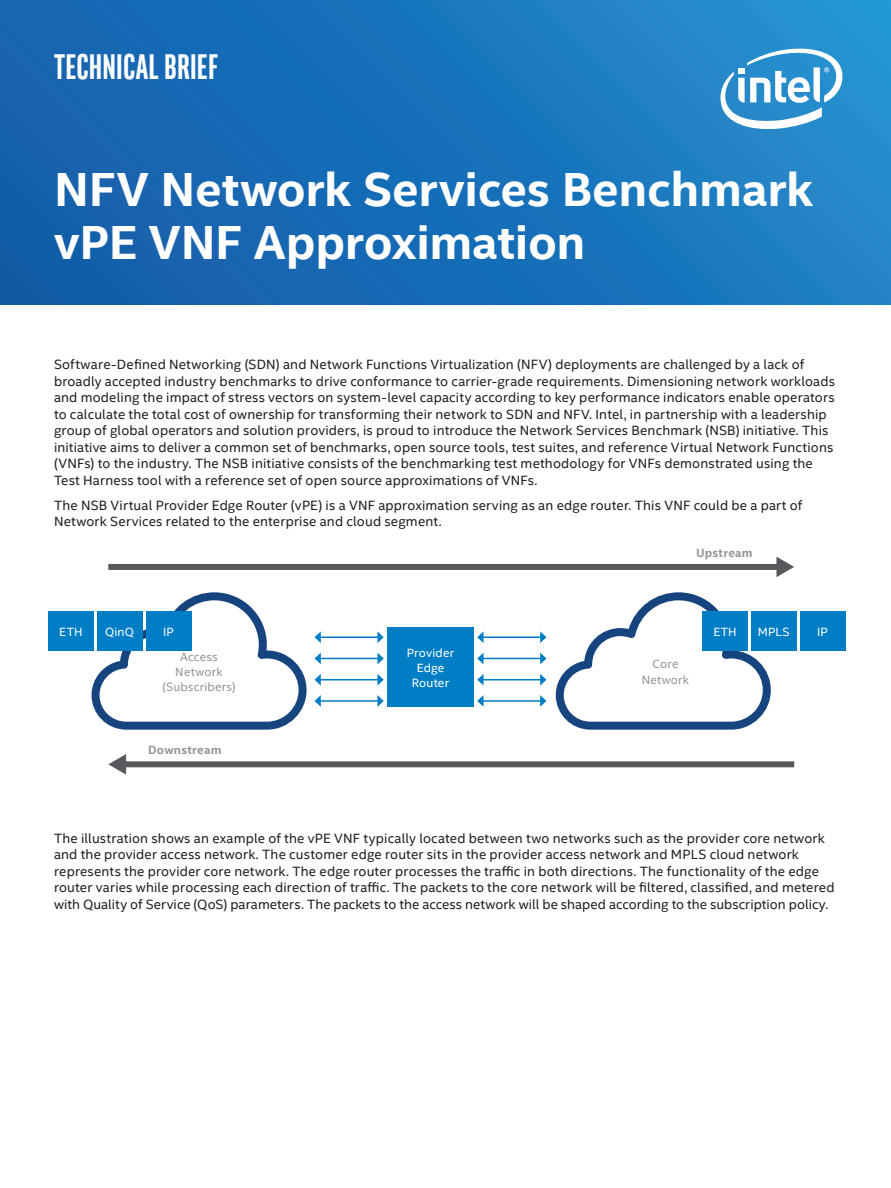
<style>
.page{position:relative;width:891px;height:1188px;background:#fff}
.page>*{position:absolute;margin:0;border:0;box-sizing:border-box;transform-origin:0 0}
.t1{font:700 48px/52.5px "Intel Clear";letter-spacing:-.005em;color:#fff}
.t2{font:700 36px "Intel Clear Pro";letter-spacing:.025em;color:#fff}
.t3{font:13.5px/16.5px "Intel Clear";letter-spacing:.01em;color:#231f20}
.t4{font:12px/15.3px "Intel Clear";letter-spacing:.015em;color:#939598;text-align:center}
.t5{font:12px/15.3px "Intel Clear";letter-spacing:.02em;color:#fff;text-align:center}
.t6{font:700 12px "Intel Clear";letter-spacing:.02em;color:#939598}
</style>
<div class="page">
<div style="left:0;top:0;width:891px;height:305px;background:linear-gradient(to right,#125caa,#2289cb)"></div>
<svg style="left:556px;top:592px;width:215px;height:138px"></svg>
<svg style="left:92px;top:592px;width:215px;height:138px"></svg>
<svg style="left:776px;top:557px;width:18px;height:20px"></svg>
<svg style="left:108px;top:754px;width:18px;height:21px"></svg>
<div style="left:108px;top:564px;width:677px;height:6px;background:#58595c"></div>
<div style="left:117px;top:761px;width:677px;height:6px;background:#58595c"></div>
<div style="left:387px;top:627px;width:87px;height:80px;background:#007ec5"></div>
<div style="left:48px;top:612px;width:46px;height:39px;background:#007ec5"></div>
<div style="left:702px;top:612px;width:46px;height:39px;background:#007ec5"></div>
<div style="left:97px;top:612px;width:46px;height:39px;background:#007ec5"></div>
<div style="left:751px;top:612px;width:46px;height:39px;background:#007ec5"></div>
<div style="left:146px;top:612px;width:45px;height:39px;background:#007ec5"></div>
<div style="left:800px;top:612px;width:45px;height:39px;background:#007ec5"></div>
<hr style="left:320px;top:636px;width:58px;height:2px;background:#007ec5">
<svg style="left:315px;top:631px;width:6px;height:12px"></svg>
<svg style="left:377px;top:631px;width:7px;height:12px"></svg>
<hr style="left:483px;top:636px;width:58px;height:2px;background:#007ec5">
<svg style="left:477px;top:631px;width:7px;height:12px"></svg>
<svg style="left:540px;top:631px;width:6px;height:12px"></svg>
<hr style="left:320px;top:658px;width:58px;height:1px;background:#007ec5">
<svg style="left:315px;top:653px;width:6px;height:11px"></svg>
<svg style="left:377px;top:653px;width:7px;height:11px"></svg>
<hr style="left:483px;top:658px;width:58px;height:1px;background:#007ec5">
<svg style="left:477px;top:653px;width:7px;height:11px"></svg>
<svg style="left:540px;top:653px;width:6px;height:11px"></svg>
<hr style="left:320px;top:679px;width:58px;height:1px;background:#007ec5">
<svg style="left:315px;top:674px;width:6px;height:12px"></svg>
<svg style="left:377px;top:674px;width:7px;height:12px"></svg>
<hr style="left:483px;top:679px;width:58px;height:1px;background:#007ec5">
<svg style="left:477px;top:674px;width:7px;height:12px"></svg>
<svg style="left:540px;top:674px;width:6px;height:12px"></svg>
<hr style="left:320px;top:700px;width:58px;height:2px;background:#007ec5">
<svg style="left:315px;top:695px;width:6px;height:12px"></svg>
<svg style="left:377px;top:695px;width:7px;height:12px"></svg>
<hr style="left:483px;top:700px;width:58px;height:2px;background:#007ec5">
<svg style="left:477px;top:695px;width:7px;height:12px"></svg>
<svg style="left:540px;top:695px;width:6px;height:12px"></svg>
<svg style="left:718px;top:42px;width:127px;height:90px"></svg>
<h2 class="t2" style="left:54px;top:44px;width:165px">TECHNICAL BRIEF</h2>
<h1 class="t1" style="left:54px;top:164px;width:761px">NFV Network Services Benchmark vPE VNF Approximation</h1>
<p class="t3" style="left:54px;top:356px;width:783px">Software-Defined Networking (SDN) and Network Functions Virtualization (NFV) deployments are challenged by a lack of broadly accepted industry benchmarks to drive conformance to carrier-grade requirements. Dimensioning network workloads and modeling the impact of stress vectors on system-level capacity according to key performance indicators enable operators to calculate the total cost of ownership for transforming their network to SDN and NFV. Intel, in partnership with a leadership group of global operators and solution providers, is proud to introduce the Network Services Benchmark (NSB) initiative. This initiative aims to deliver a common set of benchmarks, open source tools, test suites, and reference Virtual Network Functions (VNFs) to the industry. The NSB initiative consists of the benchmarking test methodology for VNFs demonstrated using the Test Harness tool with a reference set of open source approximations of VNFs.</p>
<p class="t3" style="left:54px;top:497px;width:750px">The NSB Virtual Provider Edge Router (vPE) is a VNF approximation serving as an edge router. This VNF could be a part of<br>Network Services related to the enterprise and cloud segment.</p>
<p class="t6" style="left:696px;top:546px;width:58px">Upstream</p>
<p class="t5" style="left:59px;top:624px;width:25px">ETH</p>
<p class="t5" style="left:105px;top:624px;width:30px">QinQ</p>
<p class="t5" style="left:163px;top:624px;width:12px">IP</p>
<p class="t5" style="left:713px;top:624px;width:25px">ETH</p>
<p class="t5" style="left:758px;top:624px;width:33px">MPLS</p>
<p class="t5" style="left:817px;top:624px;width:12px">IP</p>
<p class="t4" style="left:163px;top:649px;width:74px">Access<br>Network (Subscribers)</p>
<p class="t6" style="left:148px;top:743px;width:75px">Downstream</p>
<p class="t5" style="left:407px;top:645px;width:49px">Provider<br>Edge<br>Router</p>
<p class="t4" style="left:642px;top:657px;width:49px">Core<br>Network</p>
<p class="t3" style="left:54px;top:830px;width:782px">The illustration shows an example of the vPE VNF typically located between two networks such as the provider core network and the provider access network. The customer edge router sits in the provider access network and MPLS cloud network represents the provider core network. The edge router processes the traffic in both directions. The functionality of the edge router varies while processing each direction of traffic. The packets to the core network will be filtered, classified, and metered with Quality of Service (QoS) parameters. The packets to the access network will be shaped according to the subscription policy.</p>
</div>
